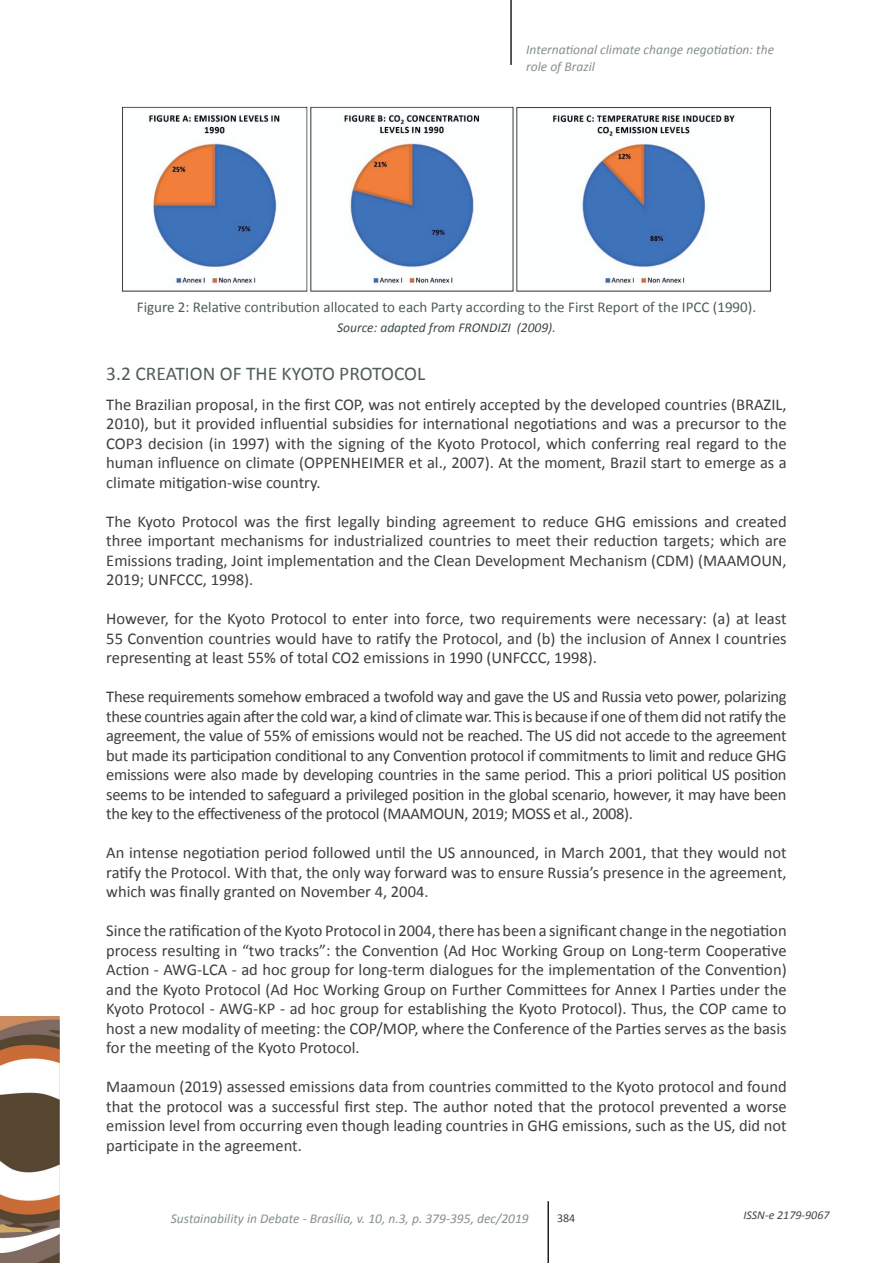
<style>
.page{position:relative;width:893px;height:1263px;background:#fff}
.page>*{position:absolute;margin:0;border:0;box-sizing:border-box;transform-origin:0 0}
.t1{font:19.5px "Calibri";color:#505e56}
.t2{font:16.5px/19.5px "Calibri";color:#3e3e3f;text-align:justify}
.t3{font:15px "Calibri";color:#505e56}
.t4{font:italic 13.5px/16.5px "Calibri";color:#86908d}
.t5{font:italic 13.5px "Calibri";color:#3d4a40}
.t6{font:italic 12px "Calibri";color:#3d4a40}
.t7{font:12px "Calibri";color:#483d4b}
.s1{color:#859286}
</style>
<div class="page">
<hr style="left:510px;top:0;width:2px;height:65px;background:#231f20">
<img style="left:0;top:1016px;width:60px;height:247px">
<hr style="left:547px;top:1201px;width:2px;height:62px;background:#231f20">
<img style="left:121px;top:106px;width:651px;height:186px">
<p class="t4" style="left:526px;top:41px;width:249px">International climate change negotiation: the role of Brazil</p>
<p class="t3" style="left:137px;top:298px;width:621px">Figure 2: Relative contribution allocated to each Party according to the First Report of the IPCC (1990).</p>
<p class="t5" style="left:337px;top:318px;width:220px">Source: adapted from FRONDIZI (2009).</p>
<p class="t1" style="left:106px;top:362px;width:321px">3.2 CREATION OF THE KYOTO PROTOCOL</p>
<p class="t2" style="left:106px;top:393px;width:682px">The Brazilian proposal, in the first COP, was not entirely accepted by the developed countries (BRAZIL, 2010), but it provided influential subsidies for international negotiations and was a precursor to the COP3 decision (in 1997) with the signing of the Kyoto Protocol, which conferring real regard to the human influence on climate (OPPENHEIMER et al., 2007). At the moment, Brazil start to emerge as a climate mitigation-wise country.</p>
<p class="t2" style="left:106px;top:511px;width:682px">The Kyoto Protocol was the first legally binding agreement to reduce GHG emissions and created three important mechanisms for industrialized countries to meet their reduction targets; which are Emissions trading, Joint implementation and the Clean Development Mechanism (CDM) (MAAMOUN, 2019; UNFCCC, 1998).</p>
<p class="t2" style="left:106px;top:608px;width:682px">However, for the Kyoto Protocol to enter into force, two requirements were necessary: (a) at least 55 Convention countries would have to ratify the Protocol, and (b) the inclusion of Annex I countries representing at least 55% of total CO2 emissions in 1990 (UNFCCC, 1998).</p>
<p class="t2" style="left:106px;top:686px;width:682px">These requirements somehow embraced a twofold way and gave the US and Russia veto power, polarizing these countries again after the cold war, a kind of climate war. This is because if one of them did not ratify the agreement, the value of 55% of emissions would not be reached. The US did not accede to the agreement but made its participation conditional to any Convention protocol if commitments to limit and reduce GHG emissions were also made by developing countries in the same period. This a priori political US position seems to be intended to safeguard a privileged position in the global scenario, however, it may have been the key to the effectiveness of the protocol (MAAMOUN, 2019; MOSS et al., 2008).</p>
<p class="t2" style="left:106px;top:842px;width:682px">An intense negotiation period followed until the US announced, in March 2001, that they would not ratify the Protocol. With that, the only way forward was to ensure Russia’s presence in the agreement, which was finally granted on November 4, 2004.</p>
<p class="t2" style="left:106px;top:920px;width:682px">Since the ratification of the Kyoto Protocol in 2004, there has been a significant change in the negotiation process resulting in “two tracks”: the Convention (Ad Hoc Working Group on Long-term Cooperative Action - AWG-LCA - ad hoc group for long-term dialogues for the implementation of the Convention) and the Kyoto Protocol (Ad Hoc Working Group on Further Committees for Annex I Parties under the Kyoto Protocol - AWG-KP - ad hoc group for establishing the Kyoto Protocol). Thus, the COP came to host a new modality of meeting: the COP/MOP, where the Conference of the Parties serves as the basis for the meeting of the Kyoto Protocol.</p>
<p class="t2" style="left:106px;top:1076px;width:682px">Maamoun (2019) assessed emissions data from countries committed to the Kyoto protocol and found that the protocol was a successful first step. The author noted that the protocol prevented a worse emission level from occurring even though leading countries in GHG emissions, such as the US, did not participate in the agreement.</p>
<p class="t4" style="left:171px;top:1210px;width:359px"><span class="s1">Sustainability in Debate</span> - Brasília, v. 10, n.3, p. 379-395, dec/2019</p>
<p class="t6" style="left:743px;top:1206px;width:88px">ISSN-e 2179-9067</p>
<p class="t7" style="left:557px;top:1210px;width:20px">384</p>
</div>
